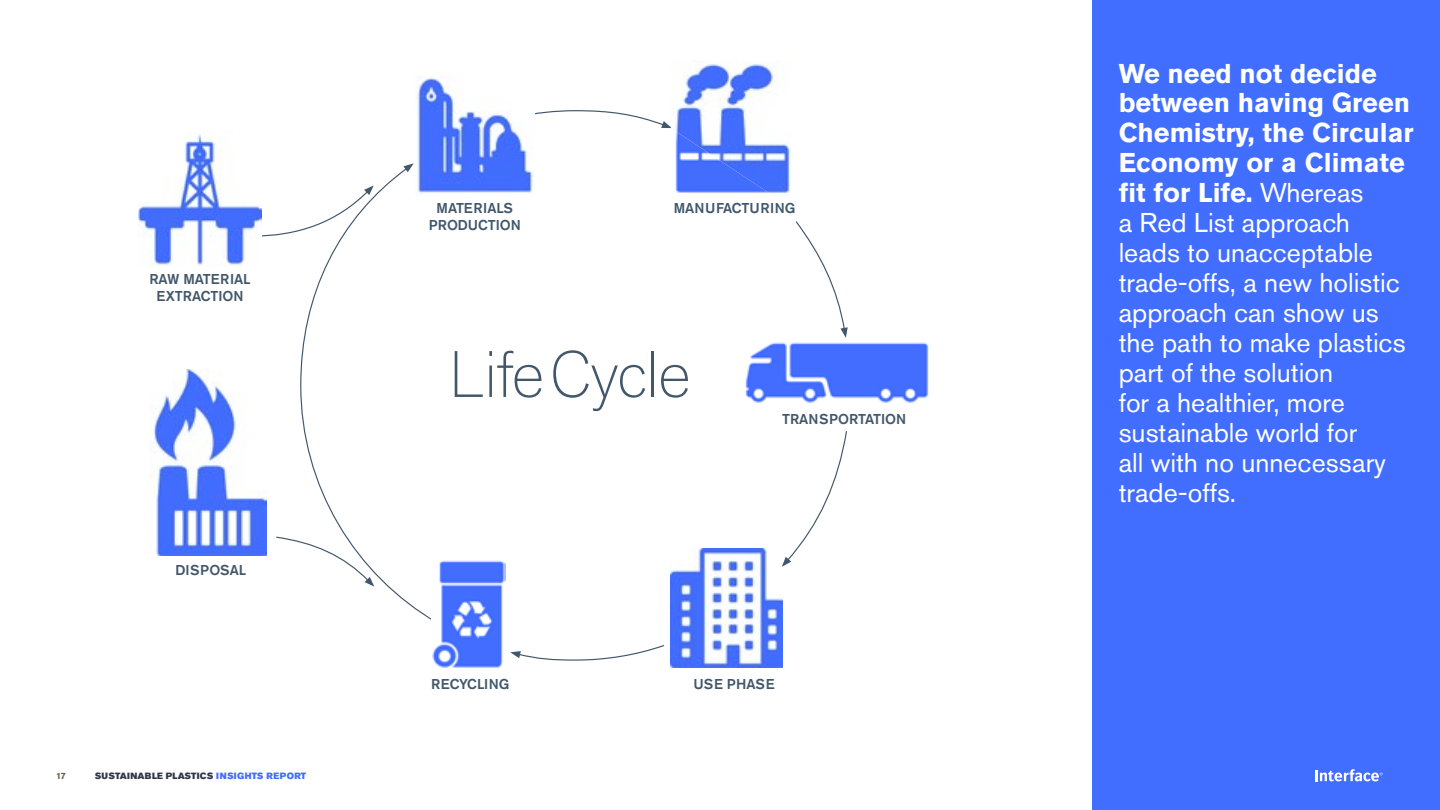
<style>
.page{position:relative;width:1440px;height:810px;background:#fff}
.page>*{position:absolute;margin:0;border:0;box-sizing:border-box;transform-origin:0 0}
.t1{font:200 64.95px "Akzid Grtsk Next";color:#41576b}
.t2{font:27px/30px "Akzidenz Grotesk Pro";color:#fff}
.t3{font:500 14.1px/17px "Akzidenz Grotesk Pro";color:#41576b;text-align:center}
.t4{font:9px "Akzidenz Grotesk Pro Super";letter-spacing:.03em;color:#303847}
.t5{font:700 9px "Akzidenz Grotesk Pro";color:#69614d}
.s1{color:#426eff}
.s2{font-weight:700}
</style>
<div class="page">
<div style="left:1093px;top:0;width:347px;height:810px;background:#426eff"></div>
<svg style="left:1315px;top:769px;width:67px;height:12px"></svg>
<svg style="left:300px;top:170px;width:131px;height:450px"></svg>
<svg style="left:403px;top:163px;width:11px;height:9px"></svg>
<svg style="left:261px;top:185px;width:113px;height:52px"></svg>
<svg style="left:276px;top:536px;width:98px;height:51px"></svg>
<img style="left:670px;top:548px;width:113px;height:119px">
<img style="left:432px;top:560px;width:73px;height:108px">
<svg style="left:795px;top:221px;width:53px;height:117px"></svg>
<svg style="left:535px;top:110px;width:136px;height:18px"></svg>
<svg style="left:782px;top:431px;width:65px;height:136px"></svg>
<svg style="left:510px;top:645px;width:155px;height:16px"></svg>
<img style="left:415px;top:77px;width:119px;height:118px">
<img style="left:675px;top:60px;width:116px;height:134px">
<img style="left:745px;top:342px;width:184px;height:61px">
<img style="left:138px;top:130px;width:123px;height:136px">
<img style="left:153px;top:370px;width:113px;height:185px">
<p class="t3" style="left:149px;top:271px;width:103px">RAW MATERIAL<br>EXTRACTION</p>
<p class="t3" style="left:175px;top:562px;width:72px">DISPOSAL</p>
<p class="t5" style="left:56px;top:770px;width:11px">17</p>
<p class="t4" style="left:95px;top:770px;width:213px">SUSTAINABLE PLASTICS <span class="s1">INSIGHTS REPORT</span></p>
<p class="t3" style="left:429px;top:200px;width:94px">MATERIALS<br>PRODUCTION</p>
<p class="t3" style="left:674px;top:200px;width:123px">MANUFACTURING</p>
<h1 class="t1" style="left:449px;top:332px;width:243px">Life Cycle</h1>
<p class="t3" style="left:782px;top:410px;width:126px">TRANSPORTATION</p>
<p class="t3" style="left:431px;top:675px;width:80px">RECYCLING</p>
<p class="t3" style="left:693px;top:675px;width:82px">USE PHASE</p>
<p class="t2" style="left:1118px;top:58px;width:296px"><span class="s2">We need not decide between having Green<br>Chemistry, the Circular<br>Economy or a Climate fit for Life.</span> Whereas<br>a Red List approach leads to unacceptable trade-offs, a new holistic approach can show us the path to make plastics part of the solution<br>for a healthier, more sustainable world for<br>all with no unnecessary trade-offs.</p>
</div>
